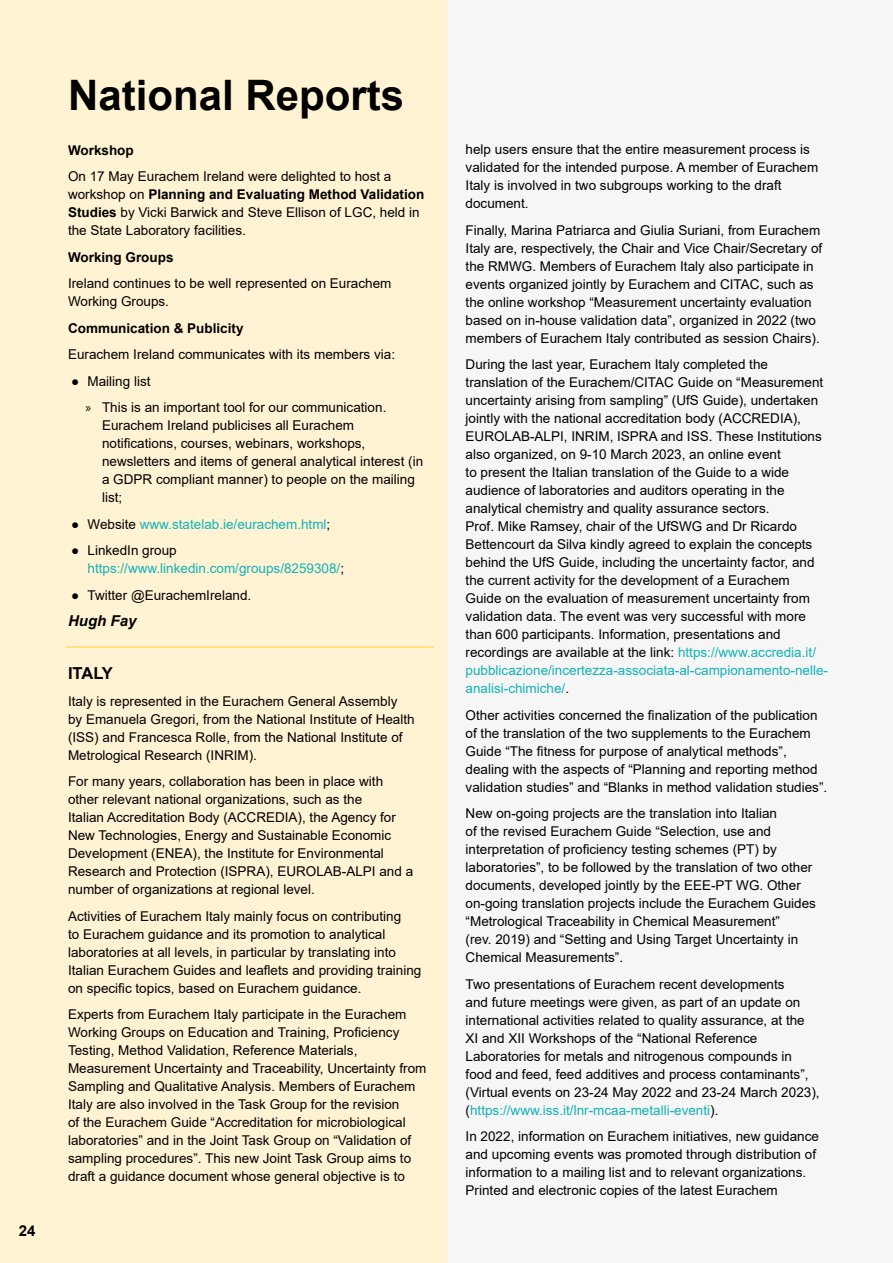
<style>
.page{position:relative;width:893px;height:1263px;background:#fff}
.page>*{position:absolute;margin:0;border:0;box-sizing:border-box;transform-origin:0 0}
.t1{font:700 42px "Arial";color:#000}
.t2{font:700 16.5px "Arial";letter-spacing:-.035em;color:#000}
.t3{font:italic 700 15px "Arial";color:#000}
.t4{font:700 15px "Arial";color:#000}
.t5{font:13.5px/18px "Arial";color:#000}
.t6{font:13.5px/18px "Arial";color:#13b2b7}
.t7{font:700 13.5px "Arial";color:#000}
.s1{font-weight:700}
.s2{font-family:"Myriad Pro"}
.s3{color:#000}
.s4{color:#13b2b7}
</style>
<div class="page">
<div style="left:446px;top:0;width:447px;height:1263px;background:#f6f6f6"></div>
<div style="left:0;top:0;width:446px;height:1263px;background:#fff3d4"></div>
<hr style="left:66px;top:647px;width:368px;height:1px;background:#ffd12a">
<p class="t4" style="left:19px;top:1220px;width:18px">24</p>
<h1 class="t1" style="left:68px;top:66px;width:338px">National Reports</h1>
<p class="t7" style="left:68px;top:140px;width:67px">Workshop</p>
<p class="t5" style="left:68px;top:167px;width:358px">On 17 May Eurachem Ireland were delighted to host a workshop on <span class="s1">Planning and Evaluating Method Validation Studies</span> by Vicki Barwick and Steve Ellison of LGC, held in the State Laboratory facilities.</p>
<p class="t7" style="left:68px;top:247px;width:107px">Working Groups</p>
<p class="t5" style="left:68px;top:274px;width:325px">Ireland continues to be well represented on Eurachem<br>Working Groups.</p>
<p class="t7" style="left:68px;top:318px;width:177px">Communication &amp; Publicity</p>
<p class="t5" style="left:68px;top:345px;width:329px">Eurachem Ireland communicates with its members via:</p>
<p class="t5" style="left:86px;top:367px;width:302px;line-height:26.5px;text-indent:-15px">● Mailing list<br><span class="s2">»</span> This is an important tool for our communication.</p>
<p class="t5" style="left:102px;top:416px;width:323px">Eurachem Ireland publicises all Eurachem notifications, courses, webinars, workshops, newsletters and items of general analytical interest (in a GDPR compliant manner) to people on the mailing list;</p>
<p class="t6" style="left:71px;top:515px;width:261px"><span class="s3">● Website</span> www.statelab.ie/eurachem.html<span class="s3">;</span></p>
<p class="t6" style="left:88px;top:541px;width:258px;text-indent:-16px"><span class="s3">● LinkedIn group </span>https://www.linkedin.com/groups/8259308/<span class="s3">;</span></p>
<p class="t5" style="left:71px;top:586px;width:182px">● Twitter @EurachemIreland.</p>
<p class="t3" style="left:68px;top:611px;width:70px">Hugh Fay</p>
<p class="t2" style="left:68px;top:662px;width:46px">ITALY</p>
<p class="t5" style="left:68px;top:692px;width:348px">Italy is represented in the Eurachem General Assembly by Emanuela Gregori, from the National Institute of Health (ISS) and Francesca Rolle, from the National Institute of Metrological Research (INRIM).</p>
<p class="t5" style="left:68px;top:772px;width:347px">For many years, collaboration has been in place with other relevant national organizations, such as the<br>Italian Accreditation Body (ACCREDIA), the Agency for New Technologies, Energy and Sustainable Economic Development (ENEA), the Institute for Environmental Research and Protection (ISPRA), EUROLAB-ALPI and a number of organizations at regional level.</p>
<p class="t5" style="left:68px;top:907px;width:355px">Activities of Eurachem Italy mainly focus on contributing<br>to Eurachem guidance and its promotion to analytical laboratories at all levels, in particular by translating into Italian Eurachem Guides and leaflets and providing training on specific topics, based on Eurachem guidance.</p>
<p class="t5" style="left:68px;top:1005px;width:360px">Experts from Eurachem Italy participate in the Eurachem Working Groups on Education and Training, Proficiency Testing, Method Validation, Reference Materials, Measurement Uncertainty and Traceability, Uncertainty from Sampling and Qualitative Analysis. Members of Eurachem Italy are also involved in the Task Group for the revision<br>of the Eurachem Guide “Accreditation for microbiological laboratories” and in the Joint Task Group on “Validation of sampling procedures”. This new Joint Task Group aims to draft a guidance document whose general objective is to</p>
<p class="t5" style="left:466px;top:141px;width:354px">help users ensure that the entire measurement process is validated for the intended purpose. A member of Eurachem Italy is involved in two subgroups working to the draft document.</p>
<p class="t5" style="left:466px;top:221px;width:358px">Finally, Marina Patriarca and Giulia Suriani, from Eurachem Italy are, respectively, the Chair and Vice Chair/Secretary of the RMWG. Members of Eurachem Italy also participate in events organized jointly by Eurachem and CITAC, such as the online workshop “Measurement uncertainty evaluation based on in-house validation data”, organized in 2022 (two members of Eurachem Italy contributed as session Chairs).</p>
<p class="t5" style="left:466px;top:356px;width:364px">During the last year, Eurachem Italy completed the translation of the Eurachem/CITAC Guide on “Measurement uncertainty arising from sampling” (UfS Guide), undertaken jointly with the national accreditation body (ACCREDIA), EUROLAB-ALPI, INRIM, ISPRA and ISS. These Institutions also organized, on 9-10 March 2023, an online event<br>to present the Italian translation of the Guide to a wide audience of laboratories and auditors operating in the analytical chemistry and quality assurance sectors.<br>Prof. Mike Ramsey, chair of the UfSWG and Dr Ricardo Bettencourt da Silva kindly agreed to explain the concepts behind the UfS Guide, including the uncertainty factor, and the current activity for the development of a Eurachem Guide on the evaluation of measurement uncertainty from validation data. The event was very successful with more than 600 participants. Information, presentations and recordings are available at the link: <span class="s4">https://www.accredia.it/ pubblicazione/incertezza-associata-al-campionamento-nelle&shy;analisi-chimiche/</span>.</p>
<p class="t5" style="left:466px;top:706px;width:363px">Other activities concerned the finalization of the publication of the translation of the two supplements to the Eurachem Guide “The fitness for purpose of analytical methods”, dealing with the aspects of “Planning and reporting method validation studies” and “Blanks in method validation studies”.</p>
<p class="t5" style="left:466px;top:804px;width:352px">New on-going projects are the translation into Italian<br>of the revised Eurachem Guide “Selection, use and interpretation of proficiency testing schemes (PT) by laboratories”, to be followed by the translation of two other documents, developed jointly by the EEE-PT WG. Other on-going translation projects include the Eurachem Guides “Metrological Traceability in Chemical Measurement”<br>(rev. 2019) and “Setting and Using Target Uncertainty in Chemical Measurements”.</p>
<p class="t5" style="left:466px;top:975px;width:355px">Two presentations of Eurachem recent developments<br>and future meetings were given, as part of an update on international activities related to quality assurance, at the XI and XII Workshops of the “National Reference Laboratories for metals and nitrogenous compounds in food and feed, feed additives and process contaminants”, (Virtual events on 23-24 May 2022 and 23-24 March 2023), (<span class="s4">https://www.iss.it/lnr-mcaa-metalli-eventi</span>).</p>
<p class="t5" style="left:466px;top:1127px;width:355px">In 2022, information on Eurachem initiatives, new guidance and upcoming events was promoted through distribution of information to a mailing list and to relevant organizations.<br>Printed and electronic copies of the latest Eurachem</p>
</div>
